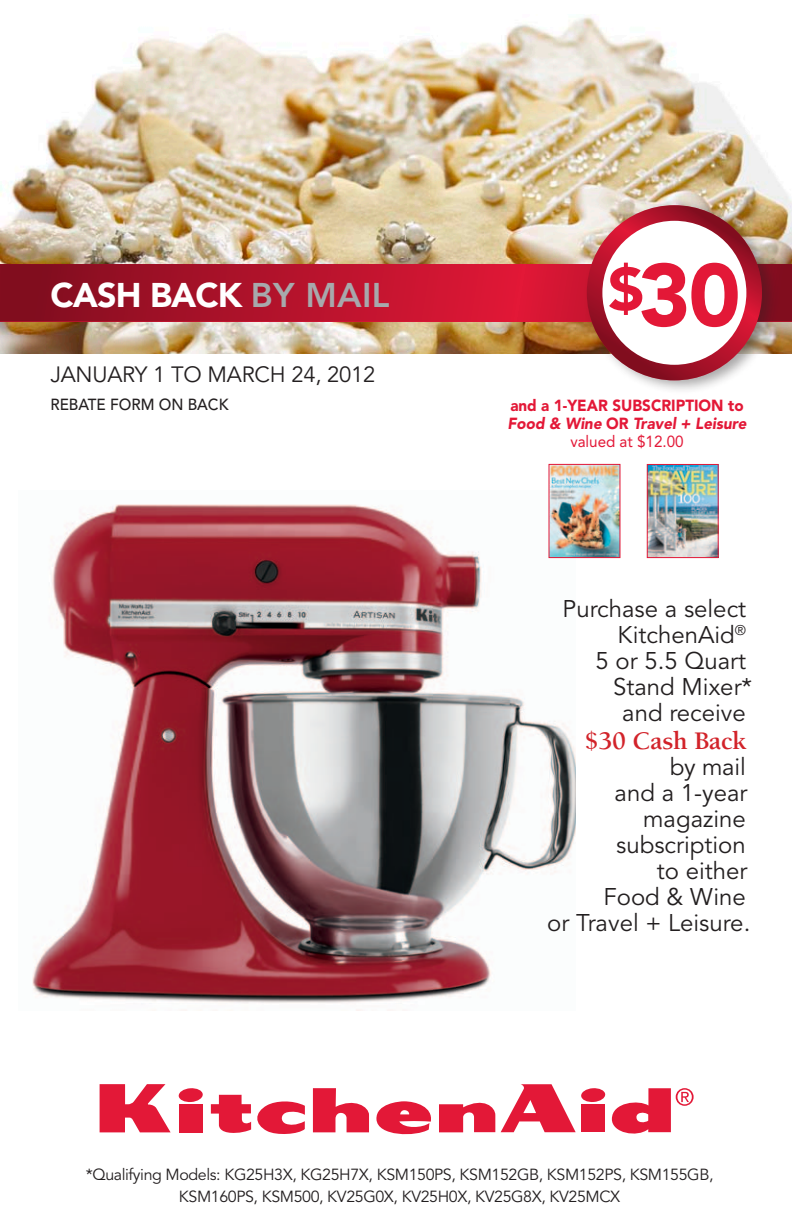
<style>
.page{position:relative;width:792px;height:1224px;background:#fff}
.page>*{position:absolute;margin:0;border:0;box-sizing:border-box;transform-origin:0 0}
.t1{font:900 88px "Avenir LT Std";color:#e31837}
.t2{font:900 34px "Avenir LT Std";letter-spacing:-.025em;color:#fff}
.t3{font:700 26px "Berkeley Std";letter-spacing:-.01em;color:#d2232a}
.t4{font:24px/26px "Avenir LT Std";color:#231f20;text-align:right}
.t5{font:22px "Avenir LT Std";letter-spacing:-.01em;color:#231f20}
.t6{font:16px/22px "Avenir LT Std";letter-spacing:-.025em;color:#231f20;text-align:center}
.t7{font:900 16px/18px "Avenir LT Std";color:#e31837;scale:.95 1}
.t8{font:500 16px "Avenir LT Std";color:#231f20;scale:.95 1}
.t9{font:16px "Avenir LT Std";color:#e31837;scale:.95 1}
.s1{font-weight:800;color:#a7a9ac}
</style>
<div class="page">
<img style="left:0;top:16px;width:792px;height:338px">
<svg style="left:0;top:264px;width:792px;height:58px;background:#b2122b"></svg>
<img style="left:32px;top:491px;width:543px;height:519px">
<div style="left:583px;top:198px;width:197px;height:197px;background:#231f20;opacity:.39"></div>
<svg style="left:587px;top:205px;width:175px;height:175px;background:#a6142a"></svg>
<div style="left:602px;top:221px;width:144px;height:144px;background:#fff;border-radius:50%"></div>
<svg style="left:100px;top:1084px;width:71px;height:48px"></svg>
<div style="left:179px;top:1104px;width:24px;height:28px;background:#e31837"></div>
<div style="left:178px;top:1088px;width:25px;height:14px;background:#e31837;border-radius:50%"></div>
<svg style="left:211px;top:1095px;width:94px;height:39px"></svg>
<svg style="left:313px;top:1088px;width:56px;height:44px"></svg>
<svg style="left:439px;top:1102px;width:56px;height:30px"></svg>
<div style="left:581px;top:1104px;width:24px;height:28px;background:#e31837"></div>
<div style="left:581px;top:1088px;width:24px;height:14px;background:#e31837;border-radius:50%"></div>
<svg style="left:376px;top:1101px;width:55px;height:34px"></svg>
<svg style="left:501px;top:1084px;width:75px;height:48px"></svg>
<svg style="left:612px;top:1088px;width:82px;height:46px"></svg>
<img style="left:551px;top:466px;width:67px;height:90px">
<div style="left:549px;top:464px;width:71px;height:94px;border:1px solid #e31837"></div>
<img style="left:649px;top:466px;width:67px;height:90px">
<div style="left:647px;top:464px;width:71px;height:94px;border:1px solid #e31837"></div>
<h2 class="t2" style="left:50px;top:274px;width:341px">cash back <span class="s1">by mail</span></h2>
<p class="t5" style="left:50px;top:362px;width:327px">January 1 TO March 24, 2012</p>
<p class="t8" style="left:50px;top:395px;width:189px">REBATE FORM ON BACK</p>
<h1 class="t1" style="left:608px;top:242px;width:134px"><sup>$</sup>30</h1>
<p class="t7" style="left:508px;top:396px;width:256px">and a 1-year subscription to<br>Food &amp; Wine o r Travel + Leisure</p>
<p class="t9" style="left:570px;top:432px;width:121px">valued at $12.00</p>
<p class="t4" style="left:563px;top:596px;width:191px">Purchase a select<br>KitchenAid<sup>®<br></sup>5 or 5.5 Quart<br>Stand Mixer*<br>and receive</p>
<p class="t3" style="left:585px;top:727px;width:163px">$30 Cash Back</p>
<p class="t4" style="left:547px;top:754px;width:205px">by mail<br>and a 1-year magazine subscription<br>to either<br>Food &amp; Wine<br>or Travel + Leisure.</p>
<p class="t6" style="left:86px;top:1164px;width:629px">*Qualifying Models: KG25H3X, KG25H7X, KSM150PS, KSM152GB, KSM152PS, KSM155GB,<br>KSM160PS, KSM500, KV25G0X, KV25H 0X, KV25G8X, KV25MCX</p>
</div>
